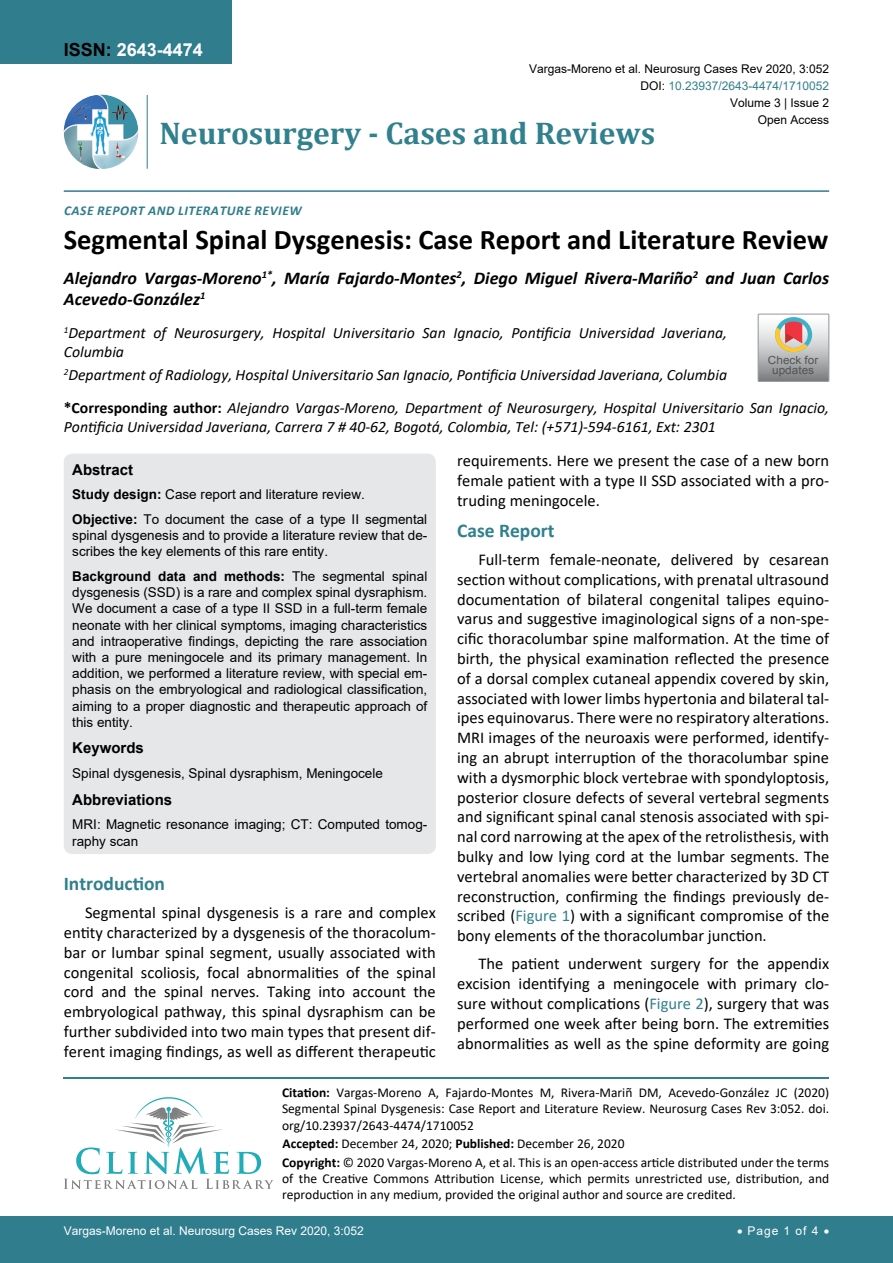
<style>
.page{position:relative;width:893px;height:1263px;background:#fff}
.page>*{position:absolute;margin:0;border:0;box-sizing:border-box;transform-origin:0 0}
.t1{font:700 31.5px "Cambria";color:#30808d}
.t2{font:700 28.5px "Calibri";color:#000}
.t3{font:700 19.5px "Calibri";color:#30808d}
.t4{font:italic 700 18px/21.6px "Calibri";color:#000}
.t5{font:700 18px "Arial";color:#fff}
.t6{font:16.5px/19.8px "Calibri";color:#000;text-align:justify}
.t7{font:italic 15.75px/18.9px "Calibri";color:#000}
.t8{font:700 15px "Arial";color:#000}
.t9{font:13.5px/16.2px "Arial";color:#000}
.t10{font:13.5px/16.2px "Calibri";color:#000}
.t11{font:italic 700 13.5px "Calibri";letter-spacing:.04em;color:#307d8d}
.t12{font:12px "Arial";color:#000}
.t13{font:12px "Arial";color:#fff}
.t14{font:12px "Arial";color:#30808d}
.t15{font:11.1px/9.6px "Arial";color:#535353;text-align:center;scale:1.06 1}
.s1{color:#000}
.s2{font-weight:700;font-style:normal}
.s3{color:#30808d}
.s4{font-weight:700}
</style>
<div class="page">
<hr style="left:64px;top:1077px;width:765px;height:1px;background:#30808d">
<svg style="left:64px;top:1097px;width:210px;height:92px"></svg>
<img style="left:64px;top:95px;width:74px;height:74px;border-radius:37px">
<hr style="left:147px;top:95px;width:1px;height:74px;background:#307d8d">
<hr style="left:64px;top:190px;width:765px;height:2px;background:#307d8d">
<div style="left:0;top:1217px;width:893px;height:46px;background:#307d8d"></div>
<div style="left:0;top:0;width:231px;height:64px;background:#307d8d"></div>
<div style="left:64px;top:454px;width:372px;height:400px;background:#e6e7e8;border-radius:9px"></div>
<svg style="left:758px;top:314px;width:71px;height:67px;background:#bdb6b3"></svg>
<p class="t5" style="left:64px;top:37px;width:141px"><span class="s1">ISSN:</span> 2643-4474</p>
<p class="t12" style="left:529px;top:60px;width:302px">Vargas-Moreno et al. Neurosurg Cases Rev 2020, 3:052</p>
<p class="t12" style="left:730px;top:95px;width:101px">Volume 3 | Issue 2</p>
<p class="t14" style="left:640px;top:77px;width:190px"><span class="s1">DOI:</span> 10.23937/2643-4474/1710052</p>
<h1 class="t1" style="left:160px;top:111px;width:497px">Neurosurgery - Cases and Reviews</h1>
<p class="t11" style="left:64px;top:201px;width:239px">Case Repor t and Litera ture Review</p>
<p class="t12" style="left:758px;top:112px;width:73px">Open Access</p>
<h2 class="t2" style="left:64px;top:219px;width:766px">Segmental Spinal Dysgenesis: Case Report and Literature Review</h2>
<p class="t4" style="left:64px;top:266px;width:767px">Alejandro Vargas-Moreno<sup>1*</sup>, María Fajardo-Montes<sup>2</sup>, Diego Miguel Rivera-Mariño<sup>2</sup> and Juan Carlos<br>Acevedo-González<sup>1</sup></p>
<p class="t7" style="left:64px;top:323px;width:665px"><sup>1</sup>Department of Neurosurgery, Hospital Universitario San Ignacio, Pontificia Universidad Javeriana,<br>Columbia</p>
<p class="t7" style="left:64px;top:358px;width:767px;line-height:33px"><sup>2</sup>Department of Radiology, Hospital Universitario San Ignacio, Pontificia Universidad Javeriana, Columbia <span class="s2">*Corresponding author:</span> Alejandro Vargas-Moreno, Department of Neurosurgery, Hospital Universitario San Ignacio,</p>
<p class="t7" style="left:64px;top:417px;width:653px">Pontificia Universidad Javeriana, Carrera 7 # 40-62, Bogotá, Colombia, Tel: (+571)-594-6161, Ext: 2301</p>
<p class="t6" style="left:457px;top:450px;width:374px">requirements. Here we present the case of a new born female patient with a type II SSD associated with a pro&shy;truding meningocele.</p>
<p class="t3" style="left:457px;top:516px;width:99px">Case Report</p>
<p class="t6" style="left:457px;top:549px;width:374px;text-indent:21px">Full-term female-neonate, delivered by cesarean section without complications, with prenatal ultrasound documentation of bilateral congenital talipes equino&shy;varus and suggestive imaginological signs of a non-spe&shy;cific thoracolumbar spine malformation. At the time of birth, the physical examination reflected the presence of a dorsal complex cutaneal appendix covered by skin, associated with lower limbs hypertonia and bilateral tal&shy;ipes equinovarus. There were no respiratory alterations.<br>MRI images of the neuroaxis were performed, identify&shy;ing an abrupt interruption of the thoracolumbar spine with a dysmorphic block vertebrae with spondyloptosis, posterior closure defects of several vertebral segments and significant spinal canal stenosis associated with spi&shy;nal cord narrowing at the apex of the retrolisthesis, with bulky and low lying cord at the lumbar segments. The vertebral anomalies were better characterized by 3D CT reconstruction, confirming the findings previously de&shy;scribed (<span class="s3">Figure 1</span>) with a significant compromise of the bony elements of the thoracolumbar junction.</p>
<p class="t6" style="left:457px;top:954px;width:374px;text-indent:21px">The patient underwent surgery for the appendix excision identifying a meningocele with primary clo&shy;sure without complications (<span class="s3">Figure 2</span>), surgery that was performed one week after being born. The extremities abnormalities as well as the spine deformity are going</p>
<p class="t15" style="left:768px;top:356px;width:49px">Check for updates</p>
<p class="t8" style="left:72px;top:459px;width:62px">Abstract</p>
<p class="t9" style="left:72px;top:482px;width:357px;line-height:24.8px"><span class="s4">Study design:</span> Case report and literature review.<br><span class="s4">Objective:</span> To document the case of a type II segmental</p>
<p class="t9" style="left:72px;top:527px;width:357px">spinal dysgenesis and to provide a literature review that de&shy;scribes the key elements of this rare entity.</p>
<p class="t9" style="left:72px;top:568px;width:357px;text-align:justify"><span class="s4">Background data and methods:</span> The segmental spinal dysgenesis (SSD) is a rare and complex spinal dysraphism.<br>We document a case of a type II SSD in a full-term female neonate with her clinical symptoms, imaging characteristics and intraoperative findings, depicting the rare association with a pure meningocele and its primary management. In addition, we performed a literature review, with special em&shy;phasis on the embryological and radiological classification, aiming to a proper diagnostic and therapeutic approach of this entity.</p>
<p class="t8" style="left:72px;top:737px;width:73px">Keywords</p>
<p class="t9" style="left:72px;top:765px;width:312px">Spinal dysgenesis, Spinal dysraphism, Meningocele</p>
<p class="t8" style="left:72px;top:789px;width:102px">Abbreviations</p>
<p class="t9" style="left:72px;top:816px;width:357px">MRI: Magnetic resonance imaging; CT: Computed tomog&shy;raphy scan</p>
<p class="t3" style="left:64px;top:870px;width:103px">Introduction</p>
<p class="t6" style="left:64px;top:902px;width:374px;text-indent:21px">Segmental spinal dysgenesis is a rare and complex entity characterized by a dysgenesis of the thoracolum&shy;bar or lumbar spinal segment, usually associated with congenital scoliosis, focal abnormalities of the spinal cord and the spinal nerves. Taking into account the embryological pathway, this spinal dysraphism can be further subdivided into two main types that present dif&shy;ferent imaging findings, as well as different therapeutic</p>
<p class="t10" style="left:282px;top:1084px;width:549px;text-align:justify"><span class="s4">Citation:</span> Vargas-Moreno A, Fajardo-Montes M, Rivera-Mariñ DM, Acevedo-González JC (2020)<br>Segmental Spinal Dysgenesis: Case Report and Literature Review. Neurosurg Cases Rev 3:052. doi. org/10.23937/2643-4474/1710052</p>
<p class="t10" style="left:282px;top:1134px;width:549px;line-height:18.6px"><span class="s4">Accepted:</span> December 24, 2020; <span class="s4">Published:</span> December 26, 2020<br><span class="s4">Copyright:</span> © 2020 Vargas-Moreno A, et al. This is an open-access article distributed under the terms</p>
<p class="t10" style="left:282px;top:1170px;width:549px">of the Creative Commons Attribution License, which permits unrestricted use, distribution, and reproduction in any medium, provided the original author and source are credited.</p>
<p class="t13" style="left:64px;top:1223px;width:302px">Vargas-Moreno et al. Neurosurg Cases Rev 2020, 3:052</p>
<p class="t13" style="left:737px;top:1223px;width:94px">• Page 1 of 4 •</p>
</div>
